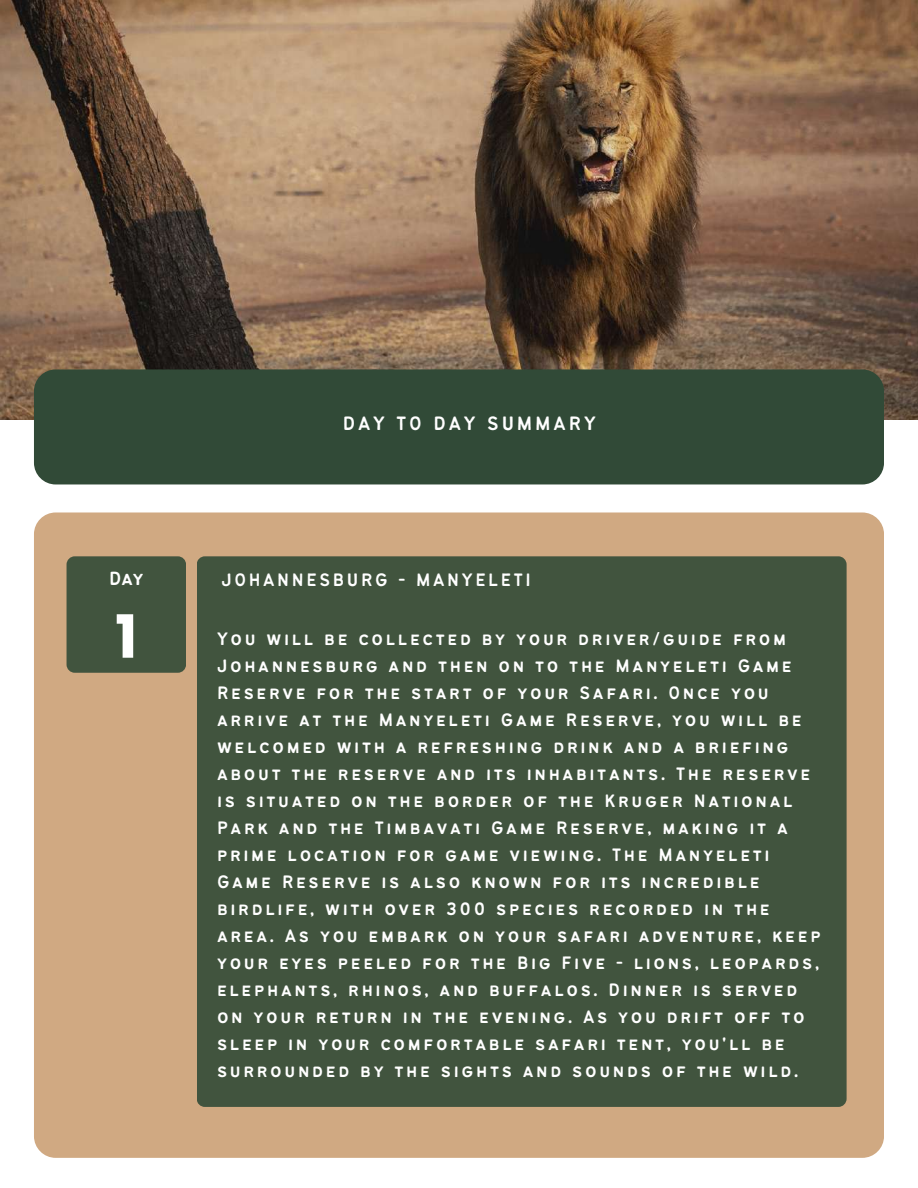
<style>
.page{position:relative;width:918px;height:1188px;background:#fff}
.page>*{position:absolute;margin:0;border:0;box-sizing:border-box;transform-origin:0 0}
.t1{font:700 59.55px "Poppins";color:#fff}
.t2{font:21.3px "Bantayog";letter-spacing:.13em;color:#fff}
.t3{font:21px "Bantayog";color:#fff}
.t4{font:19.8px/27px "Bantayog";letter-spacing:.13em;color:#fff}
</style>
<div class="page">
<img style="left:0;top:0;width:918px;height:420px">
<div style="left:34px;top:369px;width:850px;height:115px;background:#314a37;border-radius:22px"></div>
<div style="left:34px;top:512px;width:850px;height:646px;background:#d0a982;border-radius:22px"></div>
<div style="left:67px;top:556px;width:119px;height:117px;background:#41543e;border-radius:8px"></div>
<div style="left:197px;top:556px;width:650px;height:551px;background:#41543e;border-radius:8px"></div>
<p class="t3" style="left:109px;top:570px;width:36px">Day</p>
<h1 class="t1" style="left:115px;top:595px;width:24px">1</h1>
<p class="t2" style="left:343px;top:415px;width:255px">DAY TO DAY SUMMARY</p>
<p class="t4" style="left:221px;top:567px;width:311px">JOHANNESBURG - MANYELETI</p>
<p class="t4" style="left:217px;top:626px;width:605px">You will be collected by your driver/guide from Johannesburg and then on to the Manyeleti Game Reserve for the start of your Safari. Once you arrive at the Manyeleti Game Reserve, you will be welcomed with a refreshing drink and a briefing about the reserve and its inhabitants. The reserve is situated on the border of the Kruger National Park and the Timbavati Game Reserve, making it a prime location for game viewing. The Manyeleti Game Reserve is also known for its incredible birdlife, with over 300 species recorded in the area. As you embark on your safari adventure, keep your eyes peeled for the Big Five - lions, leopards, elephants, rhinos, and buffalos. Dinner is served on your return in the evening. As you drift off to sleep in your comfortable safari tent, you'll be surrounded by the sights and sounds of the wild.</p>
</div>
